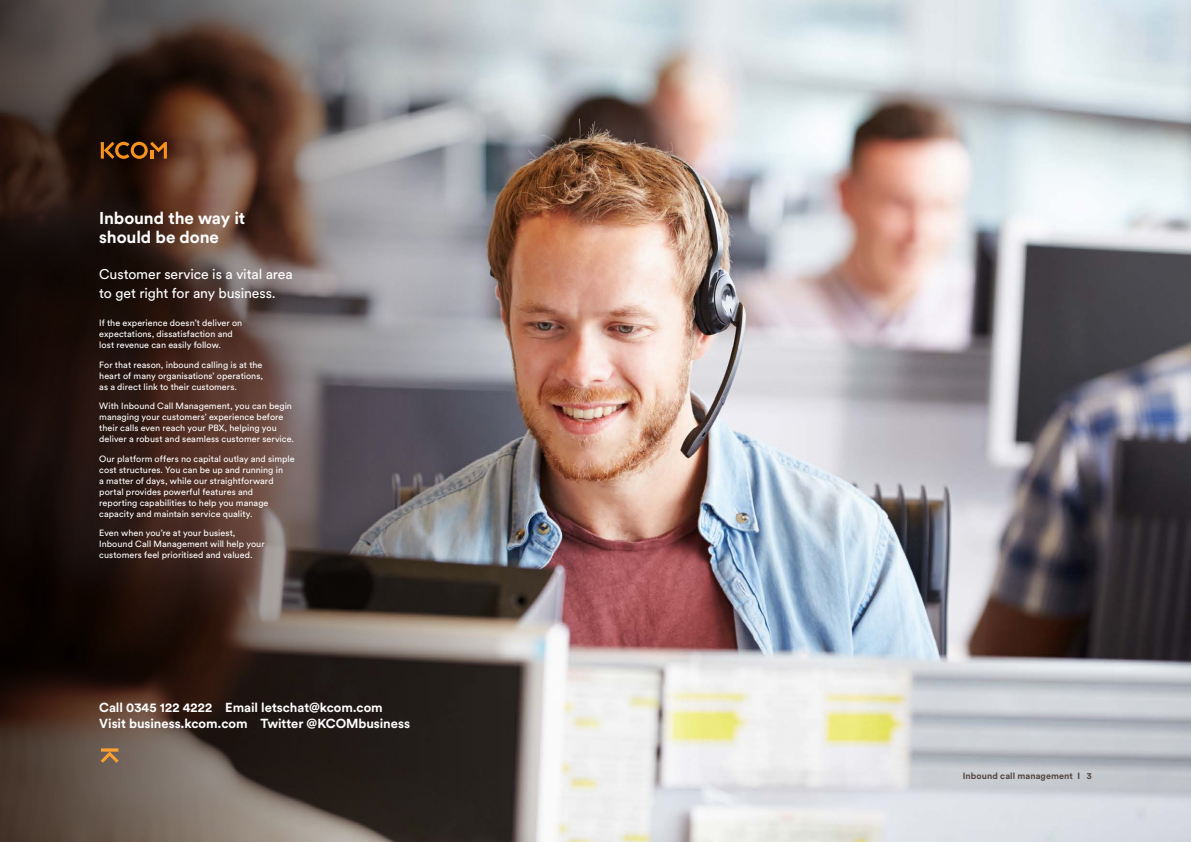
<style>
.page{position:relative;width:1191px;height:842px;background:#fff}
.page>*{position:absolute;margin:0;border:0;box-sizing:border-box;transform-origin:0 0}
.INTRO_COPY_BOLD_-_WA{font:700 17px/19px "Circular Std";letter-spacing:-.005em;color:#fff}
.INTRO_COPY_-_WARM_GR{font:14px/19px "Circular Std";letter-spacing:-.01em;color:#fff}
.CTA_-_WHITE{font:700 13px/16px "Circular Std";letter-spacing:-.005em;color:#fff}
.BODY_COPY_-_WARM_GRE{font:9px/11px "Circular Std";letter-spacing:.005em;color:#fff}
.t1{font:700 9px "Circular Std";letter-spacing:.005em;color:#544640}
</style>
<div class="page">
<img style="left:689px;top:0;width:502px;height:842px">
<img style="left:0;top:0;width:689px;height:842px">
<svg style="left:101px;top:142px;width:66px;height:17px"></svg>
<svg style="left:101px;top:748px;width:18px;height:15px"></svg>
<p class="INTRO_COPY_BOLD_-_WA" style="left:99px;top:208px;width:147px">Inbound the way it should be done</p>
<p class="INTRO_COPY_-_WARM_GR" style="left:99px;top:265px;width:195px">Customer service is a vital area to get right for any business.</p>
<p class="BODY_COPY_-_WARM_GRE" style="left:99px;top:317px;width:144px">If the experience doesn’t deliver on expectations, dissatisfaction and lost revenue can easily follow.</p>
<p class="BODY_COPY_-_WARM_GRE" style="left:99px;top:359px;width:165px;text-align:justify">For that reason, inbound calling is at the heart of many organisations’ operations, as a direct link to their customers.</p>
<p class="BODY_COPY_-_WARM_GRE" style="left:99px;top:400px;width:196px">With Inbound Call Management, you can begin managing your customers’ experience before their calls even reach your PBX, helping you deliver a robust and seamless customer service.</p>
<p class="BODY_COPY_-_WARM_GRE" style="left:99px;top:453px;width:197px">Our platform offers no capital outlay and simple cost structures. You can be up and running in<br>a matter of days, while our straightforward portal provides powerful features and<br>reporting capabilities to help you manage capacity and maintain service quality.</p>
<p class="BODY_COPY_-_WARM_GRE" style="left:99px;top:527px;width:167px">Even when you’re at your busiest,<br>Inbound Call Management will help your customers feel prioritised and valued.</p>
<p class="CTA_-_WHITE" style="left:99px;top:699px;width:312px">Call 0345 122 4222 Email letschat@kcom.com<br>Visit business.kcom.com Twitter @KCOMbusiness</p>
<p class="t1" style="left:963px;top:770px;width:130px">Inbound call management I 3</p>
</div>
